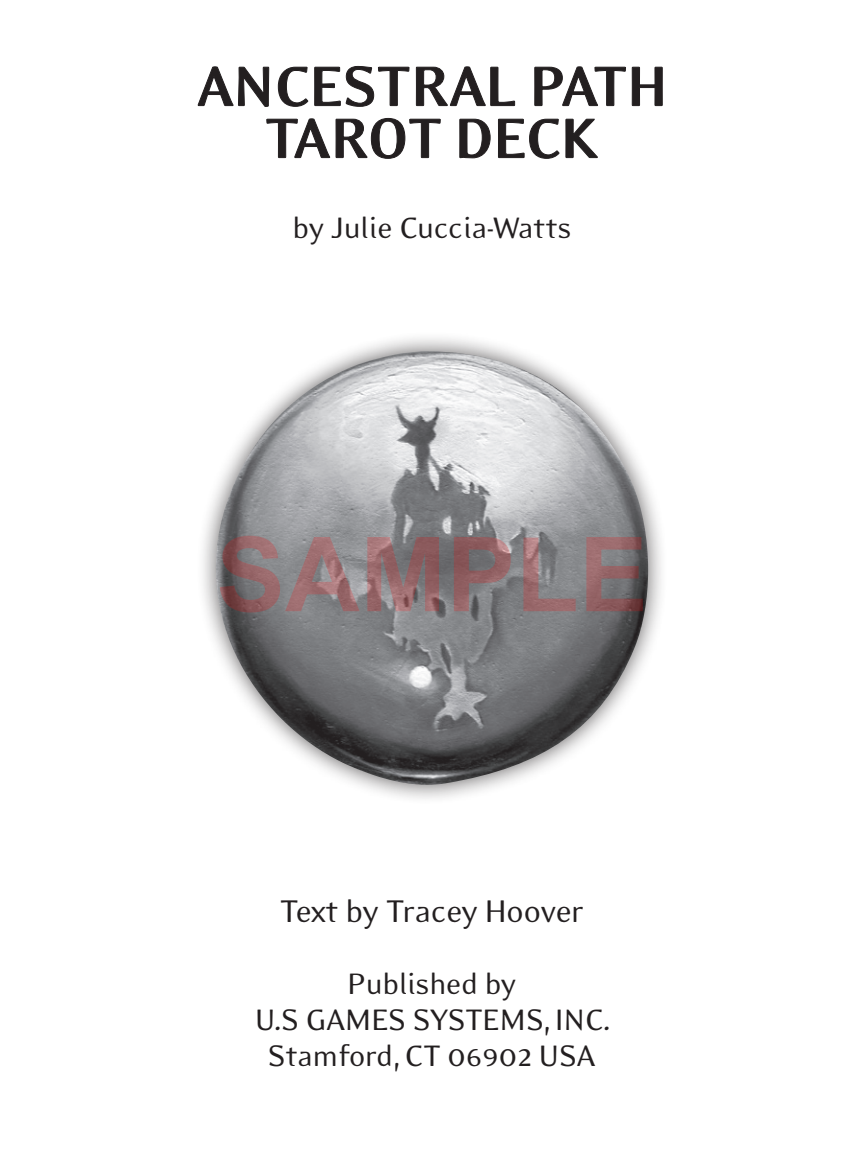
<style>
.page{position:relative;width:864px;height:1152px;background:#fff}
.page>*{position:absolute;margin:0;border:0;box-sizing:border-box;transform-origin:0 0}
.t1{font:700 103.6px "Arial";color:rgb(255 0 0/.2)}
.t2{font:700 64px/52px "Eidetic Modern OT";letter-spacing:-.03em;color:#231f20;text-align:center}
.t3{font:36px "Eidetic Modern OT";letter-spacing:-.03em;color:#231f20}
.t4{font:34px/36px "Eidetic Modern OT";letter-spacing:-.02em;color:#231f20;text-align:center}
</style>
<div class="page">
<svg style="left:632px;top:67px;width:31px;height:39px"></svg>
<svg style="left:198px;top:65px;width:428px;height:94px"></svg>
<div style="left:196px;top:332px;width:473px;height:472px;background:#231f20;opacity:.7"></div>
<img style="left:212px;top:351px;width:436px;height:434px">
<h2 class="t2" style="left:196px;top:61px;width:474px">ANCESTRAL PATH<br>TAROT DECK</h2>
<p class="t4" style="left:292px;top:209px;width:281px">by Julie Cuccia-Watts</p>
<h1 class="t1" style="left:216px;top:506px;width:433px">SAMPLE</h1>
<p class="t3" style="left:280px;top:892px;width:306px">Text by Tracey Hoover</p>
<p class="t4" style="left:255px;top:965px;width:357px">Published by<br>U.S GAMES SYSTEMS, INC.<br>Stamford, CT 06902 USA</p>
</div>
